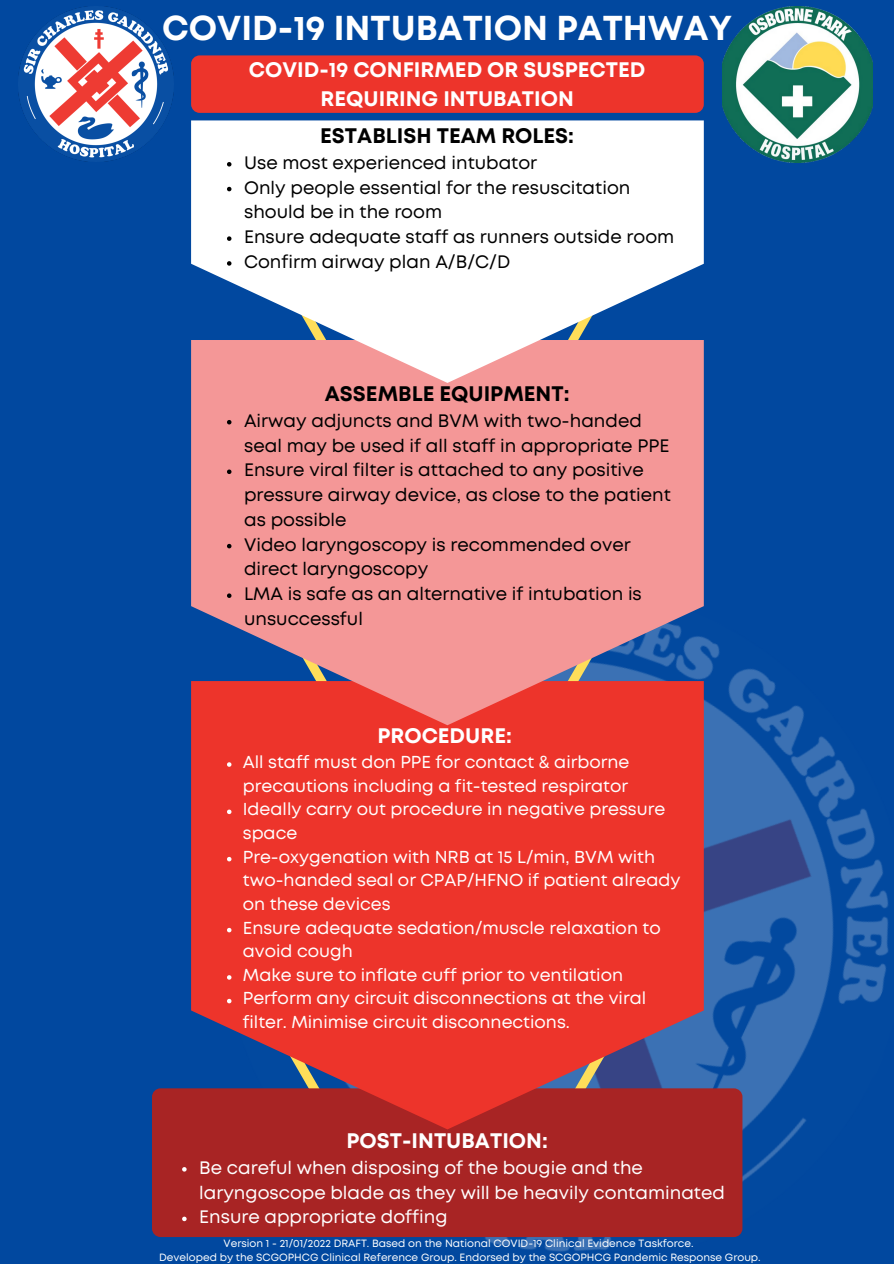
<style>
.page{position:relative;width:894px;height:1264px;background:#fff}
.page>*{position:absolute;margin:0;border:0;box-sizing:border-box;transform-origin:0 0}
.t1{font:700 34.5px "Mont";color:#fff}
.t2{font:700 21px "Mont";color:#fff}
.t3{font:700 21px "Mont";color:#000}
.t4{font:18px/24.8px "Mont";color:#000}
.t5{font:18px/24.8px "Mont";color:#fff}
.t6{font:17.25px/23.7px "Mont";color:#fff}
.t7{font:10.5px "Mont";color:#fff}
</style>
<div class="page">
<div style="left:0;top:0;width:893px;height:1263px;background:#01489f"></div>
<img style="left:152px;top:480px;width:737px;height:772px">
<div style="left:152px;top:1088px;width:590px;height:148px;background:#a82424;border-radius:9px"></div>
<svg style="left:191px;top:725px;width:512px;height:404px;fill:#ed342b"></svg>
<svg style="left:191px;top:383px;width:512px;height:342px;fill:#f49797"></svg>
<svg style="left:191px;top:120px;width:512px;height:263px;fill:#fff"></svg>
<svg style="left:227px;top:420px;width:4px;height:4px"></svg>
<svg style="left:227px;top:469px;width:4px;height:5px"></svg>
<svg style="left:227px;top:544px;width:4px;height:4px"></svg>
<svg style="left:227px;top:593px;width:4px;height:5px"></svg>
<div style="left:191px;top:55px;width:512px;height:58px;background:#ed342b;border-radius:9px"></div>
<img style="left:18px;top:7px;width:156px;height:155px">
<img style="left:722px;top:7px;width:150px;height:155px">
<svg style="left:227px;top:162px;width:4px;height:4px"></svg>
<svg style="left:227px;top:187px;width:4px;height:4px"></svg>
<svg style="left:227px;top:236px;width:4px;height:5px"></svg>
<svg style="left:227px;top:261px;width:4px;height:5px"></svg>
<svg style="left:227px;top:762px;width:4px;height:4px"></svg>
<svg style="left:227px;top:809px;width:4px;height:5px"></svg>
<svg style="left:227px;top:856px;width:4px;height:5px"></svg>
<svg style="left:227px;top:927px;width:4px;height:5px"></svg>
<svg style="left:227px;top:975px;width:4px;height:4px"></svg>
<svg style="left:227px;top:998px;width:4px;height:5px"></svg>
<svg style="left:182px;top:1167px;width:4px;height:4px"></svg>
<svg style="left:182px;top:1216px;width:4px;height:5px"></svg>
<p class="t1" style="left:162px;top:15px;width:571px">COVID-19 INTUBATION PATHWAY</p>
<p class="t2" style="left:249px;top:62px;width:398px">COVID-19 CONFIRMED OR SUSPECTED</p>
<p class="t2" style="left:320px;top:91px;width:255px">REQUIRING INTUBATION</p>
<p class="t3" style="left:320px;top:128px;width:255px">ESTABLISH TEAM ROLES:</p>
<p class="t4" style="left:244px;top:151px;width:294px">Use most experienced intubator</p>
<p class="t4" style="left:244px;top:176px;width:388px">Only people essential for the resuscitation should be in the room</p>
<p class="t4" style="left:244px;top:226px;width:431px">Ensure adequate staff as runners outside room</p>
<p class="t4" style="left:244px;top:250px;width:267px">Confirm airway plan A/B/C/D</p>
<p class="t3" style="left:325px;top:385px;width:246px">ASSEMBLE EQUIPMENT:</p>
<p class="t4" style="left:244px;top:409px;width:426px">Airway adjuncts and BVM with two-handed seal may be used if all staff in appropriate PPE</p>
<p class="t4" style="left:244px;top:459px;width:428px">Ensure viral filter is attached to any positive pressure airway device, as close to the patient as possible</p>
<p class="t4" style="left:244px;top:533px;width:388px">Video laryngoscopy is recommended over direct laryngoscopy</p>
<p class="t4" style="left:244px;top:583px;width:399px">LMA is safe as an alternative if intubation is unsuccessful</p>
<p class="t2" style="left:377px;top:728px;width:136px">PROCEDURE:</p>
<p class="t6" style="left:243px;top:751px;width:388px">All staff must don PPE for contact &amp; airborne precautions including a fit-tested respirator</p>
<p class="t6" style="left:243px;top:798px;width:424px">Ideally carry out procedure in negative pressure space</p>
<p class="t6" style="left:243px;top:846px;width:439px">Pre-oxygenation with NRB at 15 L/min, BVM with two-handed seal or CPAP/HFNO if patient already on these devices</p>
<p class="t6" style="left:243px;top:916px;width:419px">Ensure adequate sedation/muscle relaxation to avoid cough</p>
<p class="t6" style="left:243px;top:964px;width:382px">Make sure to inflate cuff prior to ventilation</p>
<p class="t6" style="left:243px;top:987px;width:405px">Perform any circuit disconnections at the viral filter. Minimise circuit disconnections.</p>
<p class="t2" style="left:346px;top:1132px;width:203px">POST-INTUBATION:</p>
<p class="t5" style="left:199px;top:1156px;width:527px">Be careful when disposing of the bougie and the laryngoscope blade as they will be heavily contaminated</p>
<p class="t5" style="left:199px;top:1205px;width:250px">Ensure appropriate doffing</p>
<p class="t7" style="left:223px;top:1239px;width:471px">Version 1 - 21/01/2022 DRAFT. Based on the National COVID-19 Clinical Evidence Taskforce.</p>
<p class="t7" style="left:159px;top:1253px;width:603px">Developed by the SCGOPHCG Clinical Reference Group. Endorsed by the SCGOPHCG Pandemic Response Group.</p>
</div>
